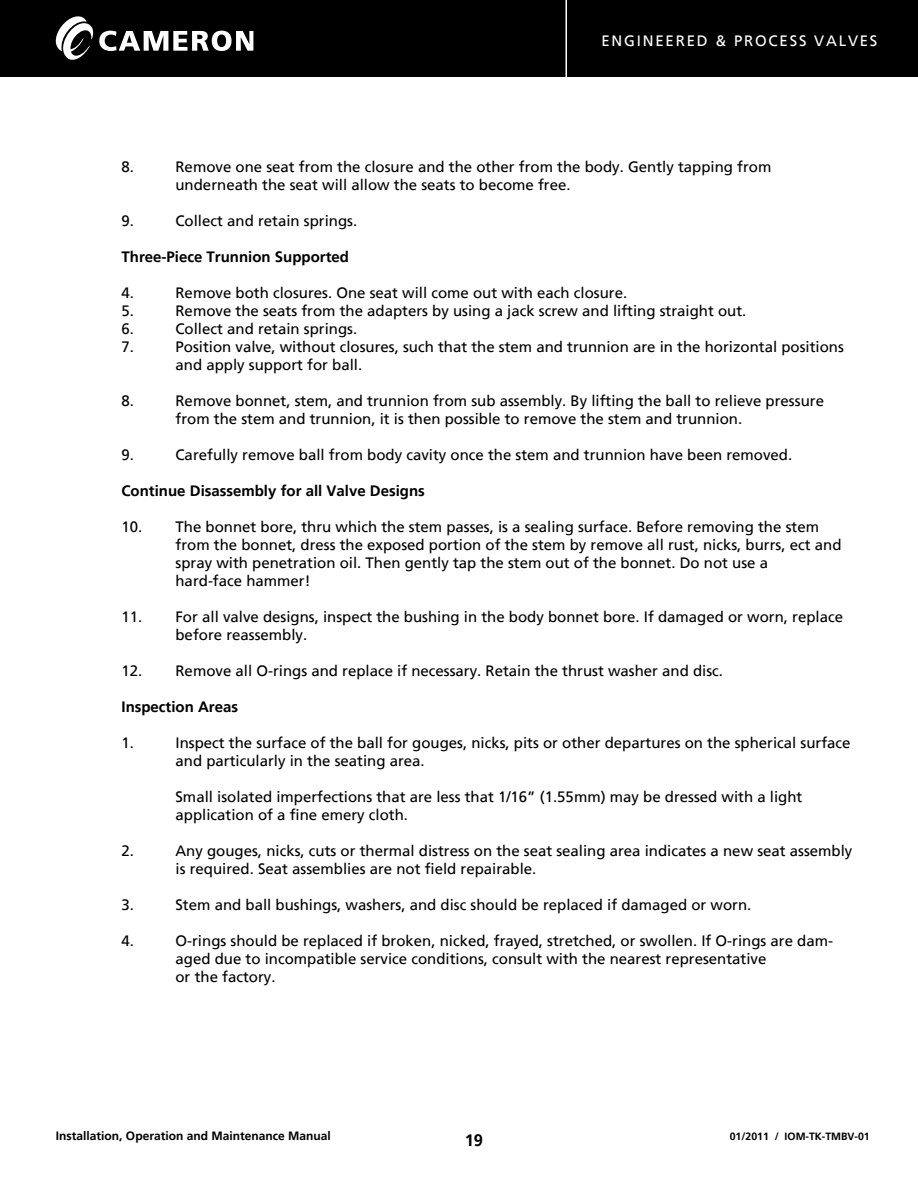
<style>
.page{position:relative;width:918px;height:1188px;background:#fff}
.page>*{position:absolute;margin:0;border:0;box-sizing:border-box;transform-origin:0 0}
.t1{font:700 16.5px "Frutiger";color:#000}
.t2{font:15px/18px "Frutiger Roman";color:#000}
.t3{font:700 15px "Frutiger";color:#000}
.t4{font:15px "Frutiger Roman";letter-spacing:.12em;color:#fff}
.t5{font:700 12px "Frutiger";color:#000}
.t6{font:700 10.5px "Frutiger";color:#000}
</style>
<div class="page">
<div style="left:0;top:0;width:918px;height:77px;background:#000"></div>
<svg style="left:56px;top:16px;width:197px;height:44px"></svg>
<hr style="left:565px;top:0;width:2px;height:79px;background:#fff">
<p class="t4" style="left:601px;top:34px;width:278px">ENGINEERED &amp; PROCESS VALVES</p>
<p class="t2" style="left:121px;top:159px;width:14px">8.</p>
<p class="t2" style="left:175px;top:159px;width:597px">Remove one seat from the closure and the other from the body. Gently tapping from underneath the seat will allow the seats to become free.</p>
<p class="t2" style="left:121px;top:213px;width:14px">9.</p>
<p class="t2" style="left:175px;top:213px;width:183px">Collect and retain springs.</p>
<p class="t3" style="left:121px;top:251px;width:229px">Three-Piece Trunnion Supported</p>
<p class="t2" style="left:121px;top:285px;width:14px">4.</p>
<p class="t2" style="left:175px;top:285px;width:453px">Remove both closures. One seat will come out with each closure.</p>
<p class="t2" style="left:121px;top:303px;width:14px">5.</p>
<p class="t2" style="left:175px;top:303px;width:572px">Remove the seats from the adapters by using a jack screw and lifting straight out.</p>
<p class="t2" style="left:121px;top:321px;width:14px">6.</p>
<p class="t2" style="left:175px;top:321px;width:183px">Collect and retain springs.</p>
<p class="t2" style="left:121px;top:339px;width:14px">7.</p>
<p class="t2" style="left:175px;top:339px;width:670px">Position valve, without closures, such that the stem and trunnion are in the horizontal positions and apply support for ball.</p>
<p class="t2" style="left:121px;top:393px;width:14px">8.</p>
<p class="t2" style="left:175px;top:393px;width:650px">Remove bonnet, stem, and trunnion from sub assembly. By lifting the ball to relieve pressure from the stem and trunnion, it is then possible to remove the stem and trunnion.</p>
<p class="t2" style="left:121px;top:447px;width:14px">9.</p>
<p class="t2" style="left:175px;top:447px;width:618px">Carefully remove ball from body cavity once the stem and trunnion have been removed.</p>
<p class="t3" style="left:121px;top:485px;width:305px">Continue Disassembly for all Valve Designs</p>
<p class="t2" style="left:175px;top:519px;width:667px;text-indent:-54px">10. The bonnet bore, thru which the stem passes, is a sealing surface. Before removing the stem from the bonnet, dress the exposed portion of the stem by remove all rust, nicks, burrs, ect and spray with penetration oil. Then gently tap the stem out of the bonnet. Do not use a<br>hard-face hammer!</p>
<p class="t2" style="left:175px;top:609px;width:669px;text-indent:-54px">11. For all valve designs, inspect the bushing in the body bonnet bore. If damaged or worn, replace before reassembly.</p>
<p class="t2" style="left:121px;top:663px;width:603px">12. Remove all O-rings and replace if necessary. Retain the thrust washer and disc.</p>
<p class="t3" style="left:121px;top:701px;width:118px">Inspection Areas</p>
<p class="t2" style="left:121px;top:735px;width:14px">1.</p>
<p class="t2" style="left:175px;top:735px;width:677px">Inspect the surface of the ball for gouges, nicks, pits or other departures on the spherical surface and particularly in the seating area.</p>
<p class="t2" style="left:175px;top:789px;width:628px">Small isolated imperfections that are less that 1/16” (1.55mm) may be dressed with a light application of a fine emery cloth.</p>
<p class="t2" style="left:121px;top:843px;width:14px">2.</p>
<p class="t2" style="left:175px;top:843px;width:678px">Any gouges, nicks, cuts or thermal distress on the seat sealing area indicates a new seat assembly is required. Seat assemblies are not field repairable.</p>
<p class="t2" style="left:121px;top:897px;width:14px">3.</p>
<p class="t2" style="left:175px;top:897px;width:577px">Stem and ball bushings, washers, and disc should be replaced if damaged or worn.</p>
<p class="t2" style="left:121px;top:933px;width:14px">4.</p>
<p class="t2" style="left:175px;top:933px;width:659px">O-rings should be replaced if broken, nicked, frayed, stretched, or swollen. If O-rings are dam&shy;aged due to incompatible service conditions, consult with the nearest representative<br>or the factory.</p>
<p class="t5" style="left:56px;top:1130px;width:276px">Installation, Operation and Maintenance Manual</p>
<p class="t1" style="left:465px;top:1133px;width:20px">19</p>
<p class="t6" style="left:730px;top:1132px;width:142px">01/2011 / IOM-TK-TMBV-01</p>
</div>
